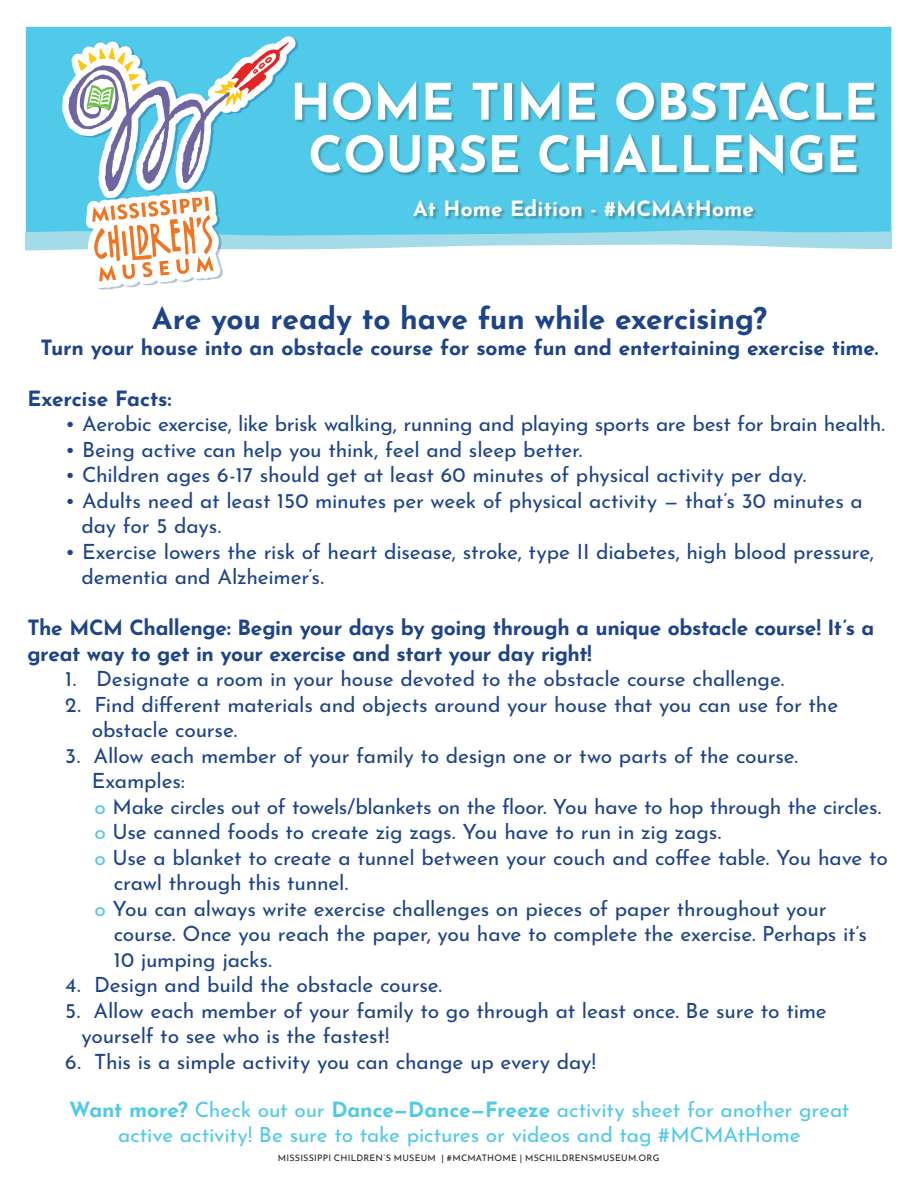
<style>
.page{position:relative;width:918px;height:1188px;background:#fff}
.page>*{position:absolute;margin:0;border:0;box-sizing:border-box;transform-origin:0 0}
.Paragraph_Style_4{font:700 50.1px/52.5px "Josefin Sans";color:#fff;text-align:center}
.Paragraph_Style_4-2{font:700 30px "Josefin Sans";letter-spacing:-.01em;color:#1d4389}
.Paragraph_Style_4-3{font:21px/25.5px "Josefin Sans";letter-spacing:-.015em;color:#1d4389}
.Paragraph_Style_4-4{font:700 21px/25.5px "Josefin Sans";letter-spacing:-.015em;color:#1d4389}
.Paragraph_Style_4-5{font:21px "Josefin Sans";letter-spacing:-.01em;color:#51c9e8}
.Paragraph_Style_4-6{font:700 21px "Josefin Sans";letter-spacing:.01em;color:#fff}
.t1{font:9px "Josefin Sans";letter-spacing:.025em;color:#231f20}
.s1{color:#51c9e8}
.s2{font-weight:700}
</style>
<div class="page">
<div style="left:26px;top:27px;width:865px;height:216px;background:#51c9e8"></div>
<svg style="left:26px;top:36px;width:865px;height:254px"></svg>
<p class="Paragraph_Style_4" style="left:290px;top:68px;width:589px">HOME TIME OBSTACLE<br>COURSE CHALLENGE</p>
<p class="Paragraph_Style_4-6" style="left:413px;top:190px;width:343px">At Home Edition - #MCMAtHome</p>
<p class="Paragraph_Style_4-2" style="left:152px;top:292px;width:617px">Are you ready to have fun while exercising?</p>
<p class="Paragraph_Style_4-4" style="left:40px;top:332px;width:840px">Turn your house into an obstacle course for some fun and entertaining exercise time.</p>
<p class="Paragraph_Style_4-4" style="left:27px;top:383px;width:146px">Exercise Facts:</p>
<p class="Paragraph_Style_4-3" style="left:65px;top:409px;width:821px">• Aerobic exercise, like brisk walking, running and playing sports are best for brain health.</p>
<p class="Paragraph_Style_4-3" style="left:65px;top:434px;width:519px">• Being active can help you think, feel and sleep better.</p>
<p class="Paragraph_Style_4-3" style="left:65px;top:460px;width:743px">• Children ages 6-17 should get at least 60 minutes of physical activity per day.</p>
<p class="Paragraph_Style_4-3" style="left:81px;top:485px;width:783px;text-indent:-16px">• Adults need at least 150 minutes per week of physical activity — that’s 30 minutes a day for 5 days.</p>
<p class="Paragraph_Style_4-3" style="left:81px;top:536px;width:794px;text-indent:-16px">• Exercise lowers the risk of heart disease, stroke, type II diabetes, high blood pressure, dementia and Alzheimer’s.</p>
<p class="Paragraph_Style_4-4" style="left:27px;top:612px;width:849px">The MCM Challenge: Begin your days by going through a unique obstacle course! It’s a great way to get in your exercise and start your day right!</p>
<p class="Paragraph_Style_4-3" style="left:65px;top:664px;width:721px">1. Designate a room in your house devoted to the obstacle course challenge.</p>
<p class="Paragraph_Style_4-3" style="left:65px;top:689px;width:775px">2. Find different materials and objects around your house that you can use for the</p>
<p class="Paragraph_Style_4-3" style="left:92px;top:715px;width:147px">obstacle course.</p>
<p class="Paragraph_Style_4-3" style="left:65px;top:740px;width:734px">3. Allow each member of your family to design one or two parts of the course.</p>
<p class="Paragraph_Style_4-3" style="left:92px;top:766px;width:95px">Examples:</p>
<p class="Paragraph_Style_4-3" style="left:94px;top:791px;width:788px"><span class="s1">o</span> Make circles out of towels/blankets on the floor. You have to hop through the circles.</p>
<p class="Paragraph_Style_4-3" style="left:94px;top:817px;width:628px"><span class="s1">o</span> Use canned foods to create zig zags. You have to run in zig zags.</p>
<p class="Paragraph_Style_4-3" style="left:114px;top:842px;width:776px;text-indent:-19px"><span class="s1">o</span> Use a blanket to create a tunnel between your couch and coffee table. You have to crawl through this tunnel.</p>
<p class="Paragraph_Style_4-3" style="left:114px;top:893px;width:755px;text-indent:-19px"><span class="s1">o</span> You can always write exercise challenges on pieces of paper throughout your course. Once you reach the paper, you have to complete the exercise. Perhaps it’s<br>10 jumping jacks.</p>
<p class="Paragraph_Style_4-3" style="left:65px;top:970px;width:378px">4. Design and build the obstacle course.</p>
<p class="Paragraph_Style_4-3" style="left:81px;top:995px;width:747px;text-indent:-16px">5. Allow each member of your family to go through at least once. Be sure to time yourself to see who is the fastest!</p>
<p class="Paragraph_Style_4-3" style="left:65px;top:1046px;width:532px">6. This is a simple activity you can change up every day!</p>
<p class="Paragraph_Style_4-5" style="left:69px;top:1092px;width:782px"><span class="s2">Want more?</span> Check out our <span class="s2">Dance—Dance—Freeze</span> activity sheet for another great</p>
<p class="Paragraph_Style_4-5" style="left:118px;top:1118px;width:684px">active activity! Be sure to take pictures or videos and tag #MCMAtHome</p>
<p class="t1" style="left:278px;top:1151px;width:383px">MISSISSIPPI CHILDREN’S MUSEUM | #MCMATHOME | MSCHILDRENSMUSEUM.ORG</p>
</div>
